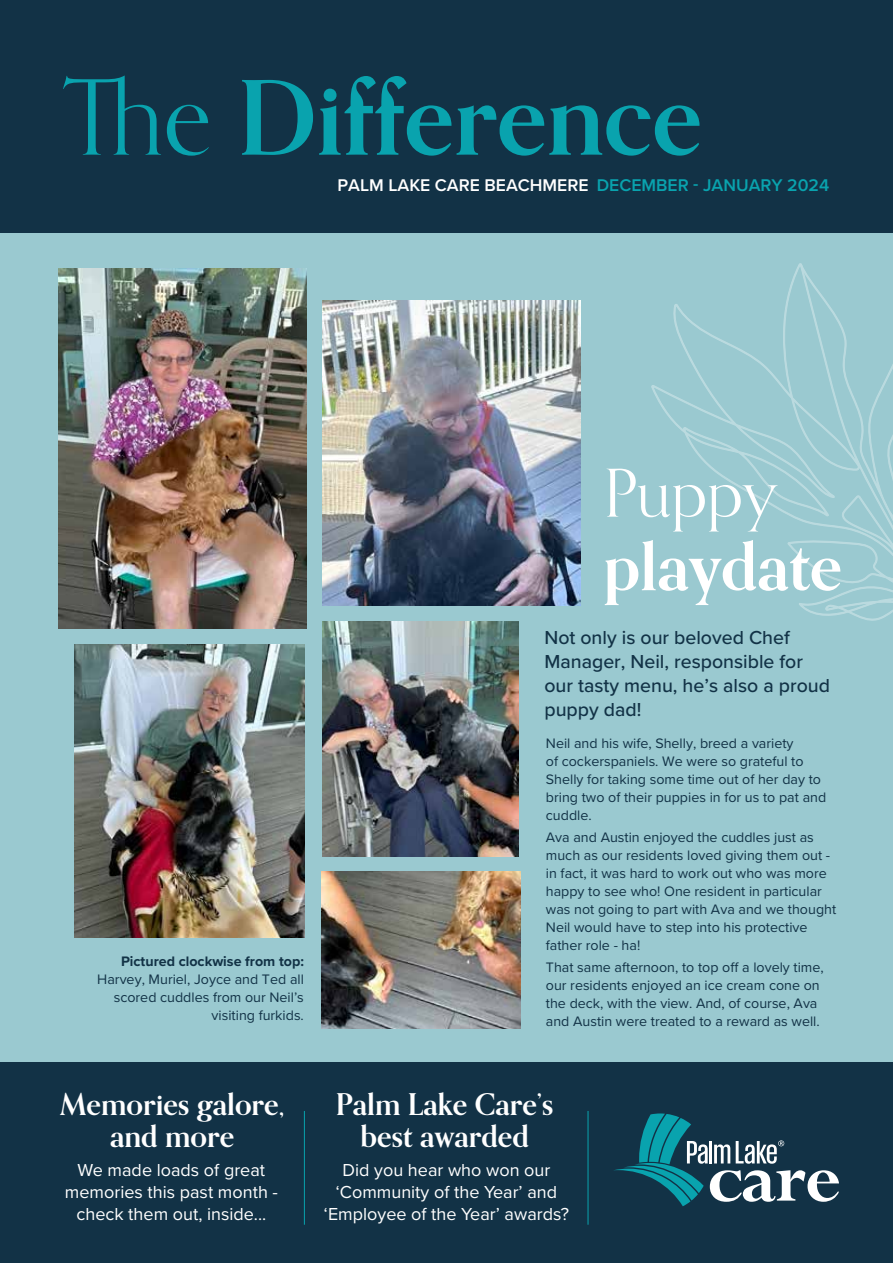
<style>
.page{position:relative;width:893px;height:1263px;background:#fff}
.page>*{position:absolute;margin:0;border:0;box-sizing:border-box;transform-origin:0 0}
.t1{font:700 102.45px "Orpheus Pro";color:#09a3ae}
.t2{font:700 66px "Orpheus Pro";color:#fff}
.t3{font:66px "Orpheus Pro";color:#fff}
.t4{font:700 30px/31.5px "Orpheus Pro";color:#fff;text-align:center}
.t5{font:500 19.5px/24px "Proxima Nova";color:#123246}
.t6{font:18px/21.6px "Proxima Nova";color:#fff;text-align:center}
.t7{font:600 17.55px "Proxima Nova";color:#fff}
.t8{font:14.25px/18px "Proxima Nova";color:#123246}
.t9{font:700 14.25px "Proxima Nova";color:#123246}
.s1{font-weight:400;font-size:103.95px}
.s2{color:#09a3ae}
</style>
<div class="page">
<div style="left:0;top:223px;width:893px;height:839px;background:#9ac9d0"></div>
<div style="left:0;top:0;width:893px;height:232px;background:#123246"></div>
<div style="left:0;top:1062px;width:893px;height:201px;background:#123246"></div>
<svg style="left:614px;top:1113px;width:225px;height:93px"></svg>
<hr style="left:709px;top:1141px;width:3px;height:22px;background:#fff">
<hr style="left:304px;top:1111px;width:1px;height:114px;background:#09a3ae">
<hr style="left:588px;top:1111px;width:1px;height:114px;background:#09a3ae">
<svg style="left:651px;top:264px;width:148px;height:292px"></svg>
<svg style="left:799px;top:232px;width:94px;height:389px"></svg>
<img style="left:323px;top:300px;width:258px;height:306px">
<img style="left:58px;top:269px;width:248px;height:360px">
<img style="left:323px;top:621px;width:196px;height:235px">
<img style="left:74px;top:644px;width:231px;height:294px">
<img style="left:322px;top:871px;width:198px;height:157px">
<h1 class="t1" style="left:63px;top:54px;width:640px"><span class="s1">The</span> Difference</h1>
<p class="t7" style="left:338px;top:172px;width:493px">PALM LAKE CARE BEACHMERE <span class="s2">DECEMBER - JANUARY 2024</span></p>
<h2 class="t3" style="left:603px;top:453px;width:175px">Puppy</h2>
<h2 class="t2" style="left:603px;top:525px;width:240px">playdate</h2>
<p class="t9" style="left:121px;top:951px;width:184px">Pictured clockwise from top:</p>
<p class="t8" style="left:97px;top:970px;width:208px;text-align:right">Harvey, Muriel, Joyce and Ted all scored cuddles from our Neil’s visiting furkids.</p>
<h3 class="t5" style="left:544px;top:625px;width:287px">Not only is our beloved Chef<br>Manager, Neil, responsible for our tasty menu, he’s also a proud puppy dad!</h3>
<p class="t8" style="left:546px;top:733px;width:282px">Neil and his wife, Shelly, breed a variety<br>of cockerspaniels. We were so grateful to Shelly for taking some time out of her day to bring two of their puppies in for us to pat and cuddle.</p>
<p class="t8" style="left:546px;top:827px;width:292px">Ava and Austin enjoyed the cuddles just as much as our residents loved giving them out - in fact, it was hard to work out who was more happy to see who! One resident in particular was not going to part with Ava and we thought Neil would have to step into his protective father role - ha!</p>
<p class="t8" style="left:546px;top:958px;width:279px">That same afternoon, to top off a lovely time, our residents enjoyed an ice cream cone on the deck, with the view. And, of course, Ava and Austin were treated to a reward as well.</p>
<h3 class="t4" style="left:60px;top:1088px;width:226px">Memories galore, and more</h3>
<p class="t6" style="left:65px;top:1159px;width:215px">We made loads of great memories this past month - check them out, inside...</p>
<h3 class="t4" style="left:336px;top:1088px;width:219px">Palm Lake Care’s best awarded</h3>
<p class="t6" style="left:324px;top:1159px;width:247px">Did you hear who won our ‘Community of the Year’ and ‘Employee of the Year’ awards?</p>
</div>
